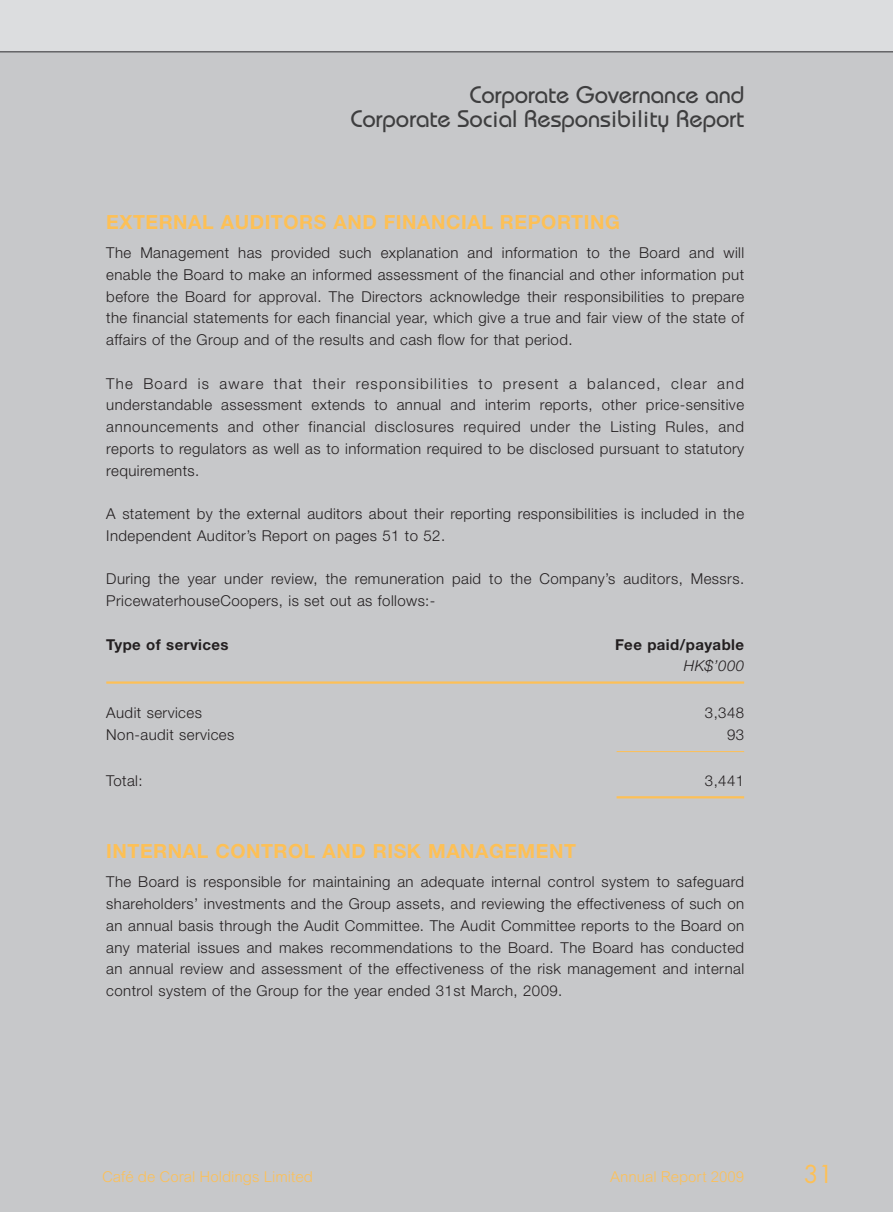
<style>
.page{position:relative;width:893px;height:1212px;background:#fff}
.page>*{position:absolute;margin:0;border:0;box-sizing:border-box;transform-origin:0 0}
.t1{font:500 24px/24px "Bauhaus Std";color:#3e3e3f;text-align:right}
.t2{font:24px "Futura Std";color:#fdc056}
.t3{font:700 19.5px "Helvetica Neue LT Std";letter-spacing:.03em;color:#fdc056}
.t4{font:300 15px/21.8px "Helvetica Neue LT Std";letter-spacing:.03em;color:#231f20;text-align:justify}
.t5{font:300 15px "Arial MT Std";color:#fdc056}
.t6{font:700 15px "Helvetica Neue LT Std";letter-spacing:.03em;color:#231f20}
.t7{font:italic 300 15px "Helvetica Neue LT Std";color:#231f20}
</style>
<div class="page">
<div style="left:0;top:51px;width:893px;height:1161px;background:#c7c8ca"></div>
<div style="left:0;top:0;width:893px;height:52px;background:#dcdddf"></div>
<hr style="left:0;top:51px;width:893px;height:2px;background:#636366">
<hr style="left:106px;top:681px;width:638px;height:3px;background:#fdc056">
<hr style="left:617px;top:751px;width:127px;height:1px;background:#fdc056">
<hr style="left:617px;top:796px;width:127px;height:2px;background:#fdc056">
<h1 class="t1" style="left:351px;top:85px;width:395px">Corporate Governance and<br>Corporate Social Responsibility Report</h1>
<h2 class="t3" style="left:106px;top:214px;width:515px">EXTERNAL AUDITORS AND FINANCIAL REPORTING</h2>
<p class="t4" style="left:106px;top:244px;width:639px">The Management has provided such explanation and information to the Board and will enable the Board to make an informed assessment of the financial and other information put before the Board for approval. The Directors acknowledge their responsibilities to prepare the financial statements for each financial year, which give a true and fair view of the state of affairs of the Group and of the results and cash flow for that period.</p>
<p class="t4" style="left:106px;top:374px;width:639px">The Board is aware that their responsibilities to present a balanced, clear and understandable assessment extends to annual and interim reports, other price-sensitive announcements and other financial disclosures required under the Listing Rules, and reports to regulators as well as to information required to be disclosed pursuant to statutory requirements.</p>
<p class="t4" style="left:106px;top:505px;width:639px">A statement by the external auditors about their reporting responsibilities is included in the<br>Independent Auditor’s Report on pages 51 to 52.</p>
<p class="t4" style="left:106px;top:570px;width:639px">During the year under review, the remuneration paid to the Company’s auditors, Messrs.<br>PricewaterhouseCoopers, is set out as follows:-</p>
<p class="t6" style="left:106px;top:639px;width:124px">Type of services</p>
<p class="t6" style="left:615px;top:639px;width:131px">Fee paid/payable</p>
<p class="t7" style="left:684px;top:660px;width:62px">HK$’000</p>
<p class="t4" style="left:106px;top:703px;width:97px">Audit services</p>
<p class="t4" style="left:705px;top:703px;width:41px">3,348</p>
<p class="t4" style="left:106px;top:725px;width:130px">Non-audit services</p>
<p class="t4" style="left:727px;top:725px;width:19px">93</p>
<p class="t4" style="left:106px;top:772px;width:38px">Total:</p>
<p class="t4" style="left:705px;top:772px;width:41px">3,441</p>
<h2 class="t3" style="left:106px;top:844px;width:471px">INTERNAL CONTROL AND RISK MANAGEMENT</h2>
<p class="t4" style="left:106px;top:873px;width:639px">The Board is responsible for maintaining an adequate internal control system to safeguard shareholders’ investments and the Group assets, and reviewing the effectiveness of such on an annual basis through the Audit Committee. The Audit Committee reports to the Board on any material issues and makes recommendations to the Board. The Board has conducted an annual review and assessment of the effectiveness of the risk management and internal control system of the Group for the year ended 31st March, 2009.</p>
<p class="t5" style="left:102px;top:1171px;width:212px">Café de Coral Holdings Limited</p>
<p class="t5" style="left:610px;top:1171px;width:135px">Annual Report 2009</p>
<h1 class="t2" style="left:804px;top:1160px;width:31px">31</h1>
</div>
